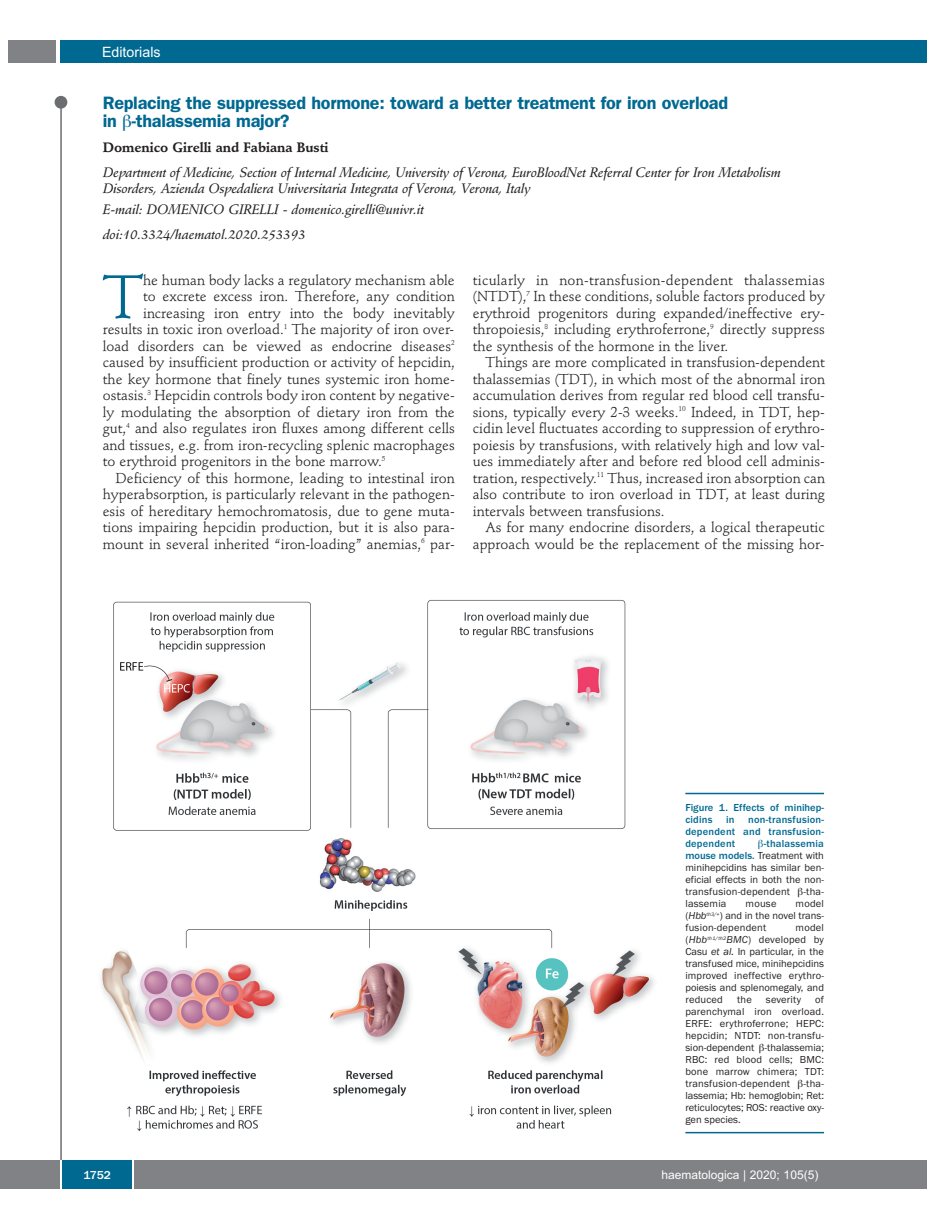
<style>
.page{position:relative;width:927px;height:1225px;background:#fff}
.page>*{position:absolute;margin:0;border:0;box-sizing:border-box;transform-origin:0 0}
.t1{font:60.45px "Stempel Schneidler";color:#006991}
.t2{font:600 18px/18px "Franklin Gothic";letter-spacing:-.015em;color:#006991}
.t3{font:14.25px/16.5px "Stempel Schneidler";color:#231f20;text-align:justify}
.t4{font:14.25px "Arial";color:#fff}
.t5{font:italic 13.5px/16.5px "Stempel Schneidler Med";letter-spacing:-.015em;color:#231f20}
.t6{font:700 13.5px "Stempel Schneidler";letter-spacing:-.005em;color:#231f20}
.t7{font:12px "Arial";color:#fff}
.t8{font:500 12px "Franklin Gothic";color:#fff}
.t9{font:10.5px/12px "Franklin Gothic";letter-spacing:.02em;color:#231f20;text-align:justify}
.t10{font:500 10.5px/12px "Franklin Gothic";letter-spacing:.02em;color:#006991;text-align:justify}
.t11{font:500 10.5px/12px "Franklin Gothic";color:#006991}
.s1{font-weight:500;color:#006991}
.s2{font-style:italic}
</style>
<div class="page">
<div style="left:911px;top:40px;width:16px;height:22px;background:#006991"></div>
<div style="left:910px;top:1160px;width:17px;height:28px;background:#808285"></div>
<div style="left:60px;top:40px;width:852px;height:22px;background:#006991"></div>
<div style="left:9px;top:40px;width:47px;height:22px;background:#808285"></div>
<div style="left:0;top:1160px;width:911px;height:28px;background:#808285"></div>
<div style="left:62px;top:1160px;width:71px;height:28px;background:#006991"></div>
<hr style="left:60px;top:1160px;width:2px;height:28px;background:#fff">
<svg style="left:133px;top:1160px;width:1px;height:28px"></svg>
<div style="left:55px;top:96px;width:12px;height:13px;background:#6c6d70;border-radius:50%"></div>
<hr style="left:60px;top:99px;width:2px;height:1061px;background:#6c6d70">
<img style="left:101px;top:600px;width:553px;height:532px">
<hr style="left:685px;top:792px;width:139px;height:2px;background:#006991">
<hr style="left:685px;top:1131px;width:139px;height:2px;background:#006991">
<p class="t4" style="left:102px;top:44px;width:60px">Editorials</p>
<p class="t2" style="left:103px;top:95px;width:627px">Replacing the suppressed hormone: toward a better treatment for iron overload in -thalassemia major?</p>
<p class="t6" style="left:103px;top:141px;width:227px">Domenico Girelli and Fabiana Busti</p>
<p class="t5" style="left:103px;top:165px;width:680px">Department of Medicine, Section of Internal Medicine, University of Verona, EuroBloodNet Referral Center for Iron Metabolism<br>Disorders, Azienda Ospedaliera Universitaria Integrata of Verona, Verona, Italy</p>
<p class="t5" style="left:103px;top:198px;width:323px;line-height:25px">E-mail: DOMENICO GIRELLI - domenico.girelli@univr.it doi:10.3324/haematol.2020.253393</p>
<h1 class="t1" style="left:103px;top:272px;width:42px">T</h1>
<p class="t3" style="left:143px;top:273px;width:313px">he human body lacks a regulatory mechanism able</p>
<p class="t3" style="left:473px;top:273px;width:354px">ticularly in non-transfusion-dependent thalassemias (NTDT),<sup>7</sup> In these conditions, soluble factors produced by erythroid progenitors during expanded/ineffective ery&shy;thropoiesis,<sup>8</sup> including erythroferrone,<sup>9</sup> directly suppress the synthesis of the hormone in the liver.</p>
<p class="t3" style="left:473px;top:355px;width:354px;text-indent:13px">Things are more complicated in transfusion-dependent thalassemias (TDT), in which most of the abnormal iron accumulation derives from regular red blood cell transfu&shy;sions, typically every 2-3 weeks.<sup>10</sup> Indeed, in TDT, hep&shy;cidin level fluctuates according to suppression of erythro&shy;poiesis by transfusions, with relatively high and low val&shy;ues immediately after and before red blood cell adminis&shy;tration, respectively.<sup>11</sup> Thus, increased iron absorption can also contribute to iron overload in TDT, at least during intervals between transfusions.</p>
<p class="t3" style="left:473px;top:520px;width:354px;text-align:right">As for many endocrine disorders, a logical therapeutic approach would be the replacement of the missing hor-</p>
<p class="t3" style="left:143px;top:289px;width:313px">to excrete excess iron. Therefore, any condition</p>
<p class="t3" style="left:143px;top:306px;width:313px">increasing iron entry into the body inevitably</p>
<p class="t3" style="left:103px;top:322px;width:353px">results in toxic iron overload.<sup>1</sup> The majority of iron over-</p>
<p class="t3" style="left:103px;top:339px;width:354px">load disorders can be viewed as endocrine diseases<sup>2</sup></p>
<p class="t3" style="left:103px;top:355px;width:354px">caused by insufficient production or activity of hepcidin,</p>
<p class="t3" style="left:103px;top:372px;width:354px">the key hormone that finely tunes systemic iron home-</p>
<p class="t3" style="left:103px;top:388px;width:354px">ostasis.<sup>3</sup> Hepcidin controls body iron content by negative-</p>
<p class="t3" style="left:103px;top:405px;width:354px">ly modulating the absorption of dietary iron from the</p>
<p class="t3" style="left:103px;top:421px;width:354px">gut,<sup>4</sup> and also regulates iron fluxes among different cells</p>
<p class="t3" style="left:103px;top:438px;width:354px">and tissues, e.g. from iron-recycling splenic macrophages</p>
<p class="t3" style="left:103px;top:454px;width:284px">to erythroid progenitors in the bone marrow.<sup>5</sup></p>
<p class="t3" style="left:115px;top:471px;width:341px">Deficiency of this hormone, leading to intestinal iron</p>
<p class="t3" style="left:103px;top:487px;width:354px">hyperabsorption, is particularly relevant in the pathogen-</p>
<p class="t3" style="left:103px;top:504px;width:354px">esis of hereditary hemochromatosis, due to gene muta-</p>
<p class="t3" style="left:103px;top:520px;width:354px">tions impairing hepcidin production, but it is also para-</p>
<p class="t3" style="left:103px;top:537px;width:354px">mount in several inherited “iron-loading” anemias,<sup>6</sup> par-</p>
<p class="t11" style="left:685px;top:801px;width:140px">Figure 1. Effects of minihep&shy;cidins</p>
<p class="t10" style="left:685px;top:813px;width:140px;text-indent:63px">non-transfusion&shy;dependent and transfusion&shy;dependent</p>
<p class="t10" style="left:726px;top:813px;width:10px">in</p>
<p class="t9" style="left:685px;top:837px;width:140px;text-indent:78px"><span class="s1">-thalassemia mouse models.</span> Treatment with minihepcidins has similar ben&shy;eficial effects in both the non&shy;transfusion-dependent</p>
<p class="t9" style="left:803px;top:885px;width:22px">-tha-</p>
<p class="t9" style="left:685px;top:897px;width:140px;text-indent:110px">model (<span class="s2">Hbb</span><sup>th3/+</sup>) and in the novel trans&shy;fusion-dependent</p>
<p class="t9" style="left:685px;top:897px;width:43px">lassemia</p>
<p class="t9" style="left:746px;top:897px;width:32px">mouse</p>
<p class="t9" style="left:685px;top:921px;width:140px;text-indent:110px">model (<span class="s2">Hbb</span><sup>th1/th2</sup><span class="s2">BMC</span>) developed by Casu <span class="s2">et al.</span> In particular, in the transfused mice, minihepcidins improved ineffective erythro&shy;poiesis and splenomegaly, and reduced</p>
<p class="t9" style="left:685px;top:993px;width:140px;text-indent:130px">of parenchymal iron overload.<br>ERFE: erythroferrone; HEPC: hepcidin; NTDT: non-transfu&shy;sion-dependent -thalassemia; RBC: red blood cells; BMC: bone marrow chimera; TDT: transfusion-dependent</p>
<p class="t9" style="left:737px;top:993px;width:16px">the</p>
<p class="t9" style="left:766px;top:993px;width:37px">severity</p>
<p class="t9" style="left:685px;top:1077px;width:140px;text-indent:118px">-tha&shy;lassemia; Hb: hemoglobin; Ret: reticulocytes; ROS: reactive oxy&shy;gen species.</p>
<p class="t8" style="left:84px;top:1167px;width:29px">1752</p>
<p class="t7" style="left:661px;top:1167px;width:158px">haematologica | 2020; 105(5)</p>
</div>
